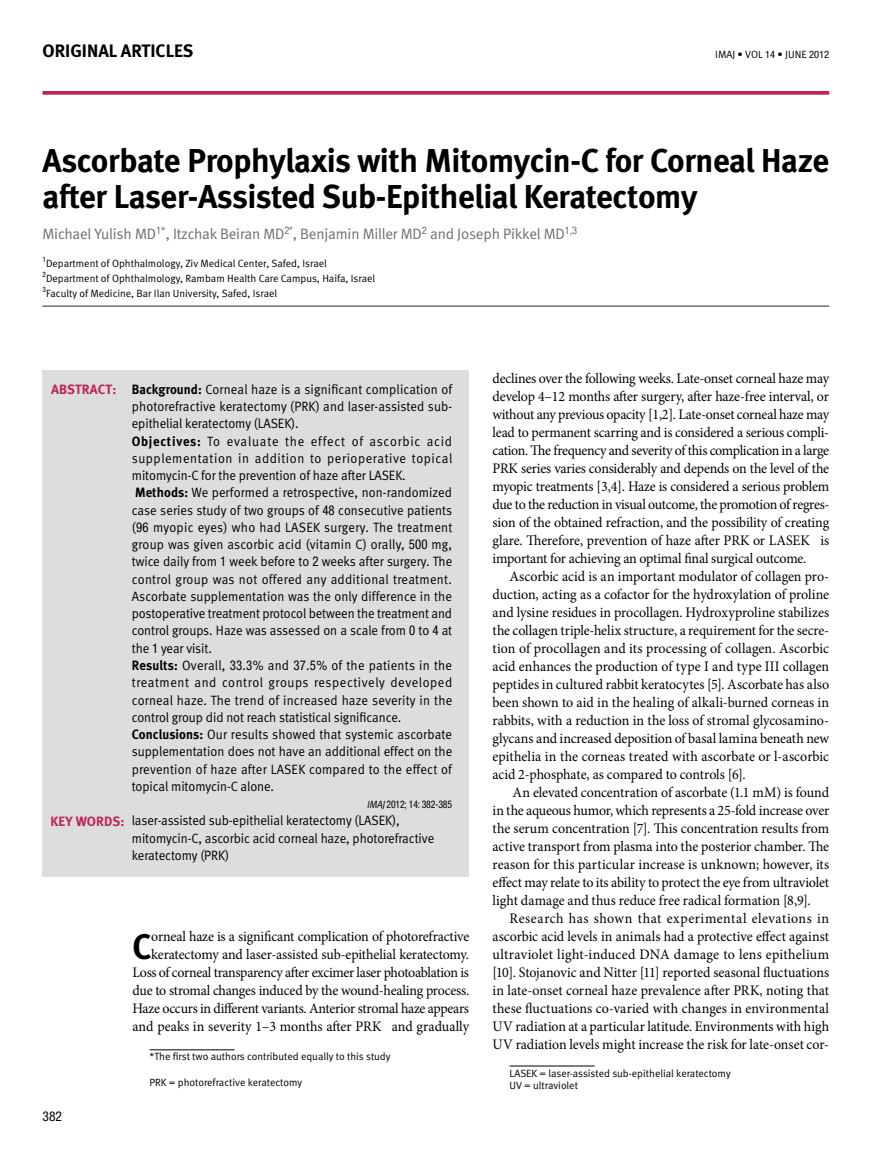
<style>
.page{position:relative;width:893px;height:1149px;background:#fff}
.page>*{position:absolute;margin:0;border:0;box-sizing:border-box;transform-origin:0 0}
.t1{font:700 35.4px "Meta";color:#000;scale:.96 1}
.t2{font:700 33px/36px "Meta";letter-spacing:-.01em;color:#000}
.t3{font:700 18px "Meta";color:#000}
.t4{font:15px "Meta Normal";letter-spacing:-.01em;color:#6d6e71}
.t5{font:14.55px/18px "Minion Pro";letter-spacing:-.01em;color:#000;text-align:justify;scale:.96 1}
.t6{font:13.5px/17.2px "Meta Normal";letter-spacing:.005em;color:#000;scale:.95 1}
.t7{font:700 13.5px "Meta";letter-spacing:.01em;color:#c02555}
.t8{font:700 13.5px "Meta";letter-spacing:.055em;color:#000;scale:.95 1}
.t9{font:13.5px "Meta Normal";letter-spacing:.055em;color:#000;scale:.95 1}
.t10{font:13.5px "Meta Normal";letter-spacing:.06em;color:#000;scale:.95 1}
.t11{font:condensed 13.5px "Helvetica Neue";color:#000}
.t12{font:10.5px "Meta Normal";color:#000}
.t13{font:condensed 10.5px "Helvetica Neue";letter-spacing:-.02em;color:#000;scale:.93 1}
.t14{font:condensed 10.5px "Helvetica Neue";color:#6d6e71}
.t15{font:10.5px "Meta Normal";color:#6d6e71}
.t16{font:condensed 7.35px "Helvetica Neue";color:#000}
.s1{font-family:"Helvetica Neue";font-stretch:condensed;font-size:10.2px}
.s2{font-family:"Helvetica Neue";font-stretch:condensed}
.s3{font-family:"Meta Normal";font-stretch:normal;font-size:15px}
.s4{font-family:"Meta";font-weight:700}
.s5{font-family:"Meta Normal";font-style:italic;font-stretch:normal}
</style>
<div class="page">
<svg style="left:43px;top:91px;width:786px;height:4px;background:#c43460"></svg>
<div style="left:43px;top:370px;width:426px;height:506px;background:#dcddde"></div>
<hr style="left:43px;top:305px;width:786px;height:2px;background:#6d6e71">
<hr style="left:510px;top:1065px;width:85px;height:1px;background:#000">
<hr style="left:150px;top:1049px;width:85px;height:1px;background:#000">
<p class="t3" style="left:43px;top:40px;width:152px">Original Articles</p>
<p class="t12" style="left:715px;top:48px;width:115px">IMAJ • VOL <span class="s1">14</span> • june <span class="s1">2012</span></p>
<h2 class="t2" style="left:42px;top:142px;width:788px">Ascorbate Prophylaxis with Mitomycin C- for Corneal Haze after Laser-Assisted Sub-Epithelial Keratectomy</h2>
<p class="t15" style="left:156px;top:224px;width:11px">*<span class="s2">1</span></p>
<p class="t14" style="left:284px;top:224px;width:14px"><span class="s3">,</span>*2</p>
<p class="t4" style="left:43px;top:225px;width:115px">Michael Yulish MD</p>
<p class="t14" style="left:422px;top:224px;width:7px">2</p>
<p class="t4" style="left:166px;top:225px;width:120px">, Itzchak Beiran MD</p>
<p class="t14" style="left:565px;top:224px;width:14px">1,3</p>
<p class="t4" style="left:430px;top:225px;width:136px">and Joseph Pikkel MD</p>
<p class="t4" style="left:300px;top:225px;width:123px">Benjamin Miller MD</p>
<p class="t16" style="left:43px;top:255px;width:5px">1</p>
<p class="t12" style="left:46px;top:257px;width:282px">Department of Ophthalmology, Ziv Medical Center, Safed, Israel</p>
<p class="t16" style="left:43px;top:270px;width:5px">2</p>
<p class="t12" style="left:46px;top:272px;width:331px">Department of Ophthalmology, Rambam Health Care Campus, Haifa, Israel</p>
<p class="t16" style="left:43px;top:285px;width:5px">3</p>
<p class="t12" style="left:46px;top:287px;width:233px">Faculty of Medicine, Bar Ilan U niversity, Safed, Israel</p>
<p class="t7" style="left:51px;top:381px;width:67px">Ab stract:</p>
<p class="t7" style="left:51px;top:812px;width:76px">Key words:</p>
<p class="t6" style="left:132px;top:380px;width:339px"><span class="s4">Background:</span> Corneal haze is a significant complication of</p>
<p class="t6" style="left:132px;top:414px;width:177px">epithelial keratectomy (LASEK .(</p>
<p class="t6" style="left:132px;top:397px;width:339px">photorefractive keratectomy (PRK) and laser-assisted sub-</p>
<p class="t6" style="left:427px;top:432px;width:28px">acid</p>
<p class="t8" style="left:132px;top:432px;width:74px">Objectives:</p>
<p class="t6" style="left:132px;top:449px;width:339px">supplementation in addition to perioperative topical mitomycin C- for the prevention of haze after LASEK.<br><span class="s4">Methods:</span> We performed a retrospective, non-randomized case series study of two groups of <span class="s2">48</span> consecutive patients (<span class="s2">96</span> myopic eyes) who had LASEK surgery. The treatment group was given ascorbic acid (vitamin C) orally, <span class="s2">500</span> mg, twice daily from <span class="s2">1</span> week before to <span class="s2">2</span> weeks after surgery. The control group was not offered any additional treatment.<br>Ascorbate supplementation was the only difference in the postoperative treatment protocol between the treatment and control groups. Haze was assessed on a scale from to<span class="s2">0 4</span> at the <span class="s2">1</span> year visit.<br><span class="s4">Results:</span> Overall, <span class="s2">33</span>.<span class="s2">3</span>% and <span class="s2">37</span>.<span class="s2">5</span>% of the patients in the treatment and control groups respectively developed corneal haze. The trend of increased haze severity in the control group did not reach statistical significance.<br><span class="s4">Conclusions:</span> Our results showed that systemic ascorbate supplementation does not have an additional effect on the prevention of haze after LASEK compared to the effect of topical mitomycin C- alone.</p>
<p class="t13" style="left:367px;top:798px;width:93px"><span class="s5">IMAJ</span>2012; 14: 382-385</p>
<p class="t6" style="left:132px;top:811px;width:320px">laser-assisted sub-epithelial keratectomy (LASEK ,( mitomycin ,C- ascorbic acid corneal haze, photorefractive keratectomy (PRK(</p>
<p class="t6" style="left:285px;top:432px;width:22px">the</p>
<p class="t9" style="left:370px;top:433px;width:55px">ascorbic</p>
<p class="t10" style="left:227px;top:433px;width:56px">evaluate</p>
<p class="t6" style="left:311px;top:432px;width:38px">effect</p>
<p class="t6" style="left:352px;top:432px;width:14px">of</p>
<p class="t6" style="left:207px;top:432px;width:15px">To</p>
<p class="t11" style="left:43px;top:1108px;width:21px">382</p>
<p class="t5" style="left:151px;top:927px;width:333px">orneal haze ais significant complication of photorefractive</p>
<h1 class="t1" style="left:133px;top:925px;width:19px">C</h1>
<p class="t5" style="left:133px;top:945px;width:352px;text-indent:19px">keratectomy and laser-assisted sub-epithelial keratectomy.<br>Loss of corneal transparency after excimer laser photoablation is due to stromal changes induced by the wound-healing process.<br>Haze occurs in different variants. Anterior stromal haze appears and peaks in severity 3–1 months after PRK</p>
<p class="t5" style="left:392px;top:1017px;width:82px">and gradually</p>
<p class="t12" style="left:150px;top:1050px;width:242px">*The first two authors contributed equally to this study</p>
<p class="t12" style="left:150px;top:1075px;width:154px">PRK = photorefractive keratectomy</p>
<p class="t5" style="left:493px;top:369px;width:352px">declines over the following weeks. Late-onset corneal haze may develop –4 12 months after surgery, after haze-free interval, or without any previous opacity [1,2 .] Late-onset corneal haze may</p>
<p class="t5" style="left:493px;top:441px;width:352px">cation. The frequency and severity of this complication in a large</p>
<p class="t5" style="left:493px;top:423px;width:352px">lead to permanent scarring and is considered a serious compli-</p>
<p class="t5" style="left:493px;top:459px;width:352px">PRK series varies considerably and depends on the level of the myopic treatments [3,4 .] Haze is considered a serious problem</p>
<p class="t5" style="left:493px;top:513px;width:352px">sion of the obtained refraction, and the possibility of creating</p>
<p class="t5" style="left:493px;top:495px;width:352px">due to the reduction in visual outcome, the promotion of regres-</p>
<p class="t5" style="left:493px;top:531px;width:332px">glare. Therefore, prevention of haze after PRK or LASEK</p>
<p class="t5" style="left:820px;top:531px;width:11px">is</p>
<p class="t5" style="left:493px;top:549px;width:328px">important for achieving an optimal final surgical outcome.</p>
<p class="t5" style="left:493px;top:585px;width:352px">duction, acting as a cofactor for the hydroxylation of proline</p>
<p class="t5" style="left:510px;top:567px;width:334px">Ascorbic acid is an important modulator of collagen pro-</p>
<p class="t5" style="left:493px;top:603px;width:352px">and lysine residues in procollagen. Hydroxyproline stabilizes</p>
<p class="t5" style="left:493px;top:639px;width:352px">tion of procollagen and its processing of collagen. Ascorbic</p>
<p class="t5" style="left:493px;top:621px;width:352px">the collagen triple-helix structure a, requirement for the secre-</p>
<p class="t5" style="left:493px;top:657px;width:352px">acid enhances the production of type I and type III collagen peptides in cultured rabbit keratocytes .]5[ Ascorbate has also been shown to aid in the healing of alkali-burned corneas in</p>
<p class="t5" style="left:493px;top:729px;width:352px">glycans and increased deposition of basal lamina beneath new</p>
<p class="t5" style="left:493px;top:711px;width:352px">rabbits, with a reduction in the loss of stromal glycosamino-</p>
<p class="t5" style="left:493px;top:747px;width:352px">epithelia in the corneas treated with ascorbate or -l ascorbic acid 2-phosphate, as compared to controls . [6]</p>
<p class="t5" style="left:493px;top:783px;width:352px;text-indent:20px">An elevated concentration of ascorbate (1.1 mM) is found in the aqueous humor, which represents a 25-fold increase over the serum concentration .]7[ This concentration results from active transport from plasma into the posterior chamber. The reason for this particular increase is unknown; however, its effect may relate to its ability to protect the eye from ultraviolet light damage and thus reduce free radical formation ]8,9 .[</p>
<p class="t5" style="left:493px;top:909px;width:352px;text-indent:17px">Research has shown that experimental elevations in ascorbic acid levels in animals had a protective effect against ultraviolet light-induced DNA damage to lens epithelium [10 .] Stojanovic and Nitter [11] reported seasonal fluctuations in late-onset corneal haze prevalence after PRK, noting that these fluctuations co-varied with changes in environmental UV radiation at a particular latitude Environments with high</p>
<p class="t5" style="left:689px;top:1017px;width:5px">.</p>
<p class="t12" style="left:510px;top:1066px;width:223px">LASEK = laser-assisted sub-epithelial keratectomy</p>
<p class="t5" style="left:493px;top:1035px;width:352px">UV radiation levels might increase the risk for late-onset cor-</p>
<p class="t12" style="left:510px;top:1079px;width:70px">UV = ultraviolet</p>
</div>
